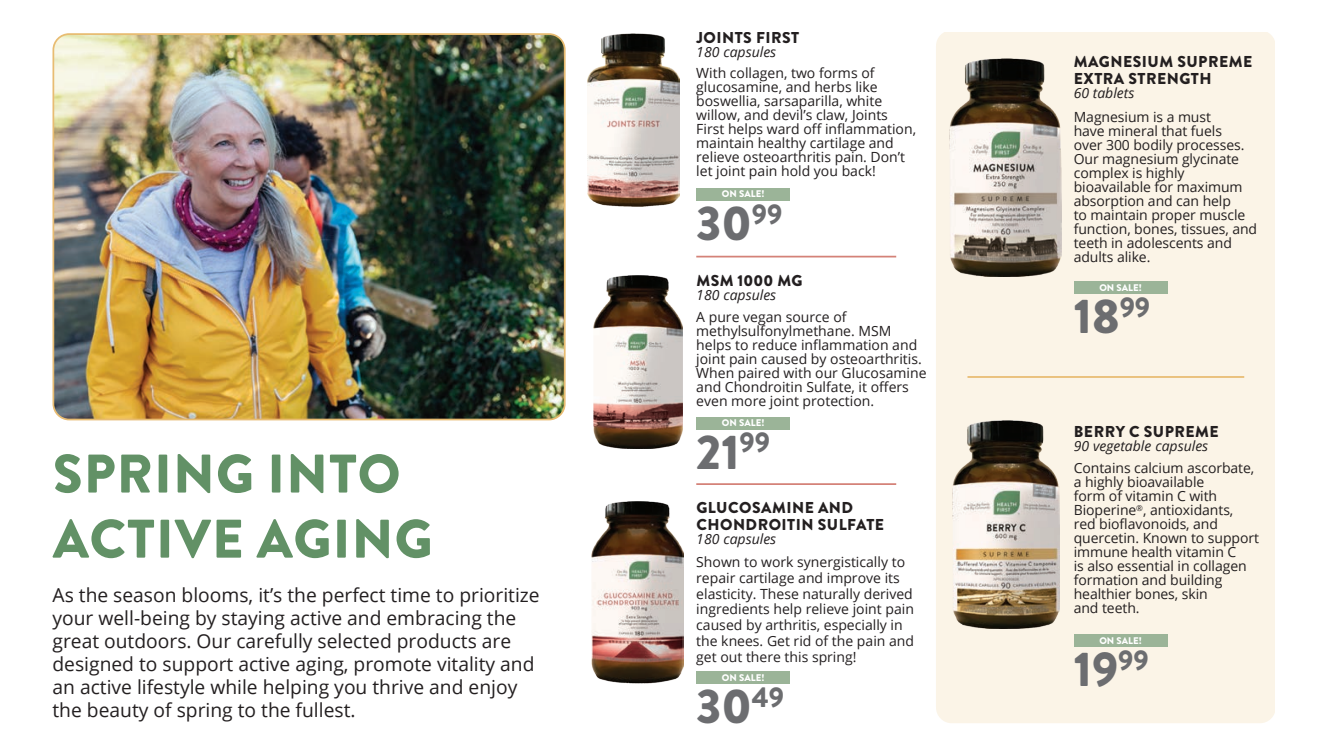
<style>
.page{position:relative;width:1323px;height:756px;background:#fff}
.page>*{position:absolute;margin:0;border:0;box-sizing:border-box;transform-origin:0 0}
.t1{font:900 54.25px/65.1px "Brandon Grotesque";letter-spacing:.02em;color:#629166}
.t2{font:900 48.82px "Brandon Grotesque";color:#6c6d70}
.t3{font:19.25px/23.1px "Open Sans";color:#231f20}
.t4{font:900 15.75px/16.6px "Brandon Grotesque";letter-spacing:.03em;color:#231f20}
.t5{font:14px/14px "Open Sans";color:#231f20}
.t6{font:italic 14px "Open Sans";color:#231f20}
.t7{font:900 9.62px "Brandon Grotesque";color:#fff}
</style>
<div class="page">
<div style="left:936px;top:30px;width:340px;height:693px;background:#fbf4e7;border-radius:16px"></div>
<img style="left:55px;top:36px;width:508px;height:384px">
<div style="left:52px;top:33px;width:514px;height:387px;border:2px solid #e8bc72;border-radius:16px"></div>
<div style="left:696px;top:671px;width:94px;height:13px;background:#9bb498"></div>
<div style="left:696px;top:417px;width:94px;height:12px;background:#9bb498"></div>
<div style="left:696px;top:188px;width:94px;height:13px;background:#9bb498"></div>
<div style="left:1074px;top:635px;width:93px;height:12px;background:#9bb498"></div>
<div style="left:1074px;top:281px;width:93px;height:13px;background:#9bb498"></div>
<img style="left:588px;top:34px;width:92px;height:173px">
<img style="left:593px;top:275px;width:89px;height:174px">
<img style="left:591px;top:502px;width:93px;height:181px">
<img style="left:949px;top:58px;width:113px;height:218px">
<img style="left:953px;top:420px;width:106px;height:208px">
<hr style="left:967px;top:376px;width:277px;height:2px;background:#e8bc72">
<hr style="left:696px;top:256px;width:200px;height:1px;background:#d48278">
<hr style="left:696px;top:483px;width:200px;height:2px;background:#d48278">
<div style="left:0;top:0;width:1323px;height:32px;background:#fff"></div>
<h1 class="t1" style="left:53px;top:442px;width:381px">SPRING INTO<br>ACTIVE AGING</h1>
<p class="t3" style="left:52px;top:583px;width:489px">As the season blooms, it’s the perfect time to prioritize your well-being by staying active and embracing the great outdoors. Our carefully selected products are designed to support active aging, promote vitality and an active lifestyle while helping you thrive and enjoy the beauty of spring to the fullest.</p>
<p class="t4" style="left:696px;top:29px;width:104px">JOINTS FIRST</p>
<p class="t6" style="left:696px;top:42px;width:81px">180 capsules</p>
<p class="t5" style="left:696px;top:66px;width:221px">With collagen, two forms of glucosamine, and herbs like boswellia, sarsaparilla, white willow, and devil’s claw, Joints<br>First helps ward off inflammation, maintain healthy cartilage and relieve osteoarthritis pain. Don’t let joint pain hold you back!</p>
<p class="t7" style="left:722px;top:187px;width:44px">ON SALE!</p>
<h2 class="t2" style="left:696px;top:188px;width:88px">30<sup>99</sup></h2>
<p class="t4" style="left:696px;top:273px;width:108px">MSM 1000 MG</p>
<p class="t6" style="left:696px;top:286px;width:81px">180 capsules</p>
<p class="t5" style="left:696px;top:310px;width:232px">A pure vegan source of methylsulfonylmethane. MSM helps to reduce inflammation and joint pain caused by osteoarthritis.<br>When paired with our Glucosamine and Chondroitin Sulfate, it offers even more joint protection.</p>
<p class="t7" style="left:722px;top:416px;width:44px">ON SALE!</p>
<h2 class="t2" style="left:696px;top:417px;width:75px">21<sup>99</sup></h2>
<p class="t4" style="left:696px;top:499px;width:189px">GLUCOSAMINE AND<br>CHONDROITIN SULFATE</p>
<p class="t6" style="left:696px;top:529px;width:81px">180 capsules</p>
<p class="t5" style="left:696px;top:554px;width:219px;line-height:15.8px">Shown to work synergistically to repair cartilage and improve its elasticity. These naturally derived ingredients help relieve joint pain caused by arthritis, especially in the knees. Get rid of the pain and get out there this spring!</p>
<p class="t7" style="left:722px;top:671px;width:44px">ON SALE!</p>
<h2 class="t2" style="left:696px;top:672px;width:89px">30<sup>49</sup></h2>
<p class="t4" style="left:1074px;top:54px;width:180px">MAGNESIUM SUPREME<br>EXTRA STRENGTH</p>
<p class="t6" style="left:1074px;top:83px;width:62px">60 tablets</p>
<p class="t5" style="left:1074px;top:110px;width:185px">Magnesium is a must<br>have mineral that fuels<br>over 300 bodily processes.<br>Our magnesium glycinate complex is highly bioavailable for maximum absorption and can help<br>to maintain proper muscle function, bones, tissues, and teeth in adolescents and adults alike.</p>
<p class="t7" style="left:1099px;top:280px;width:44px">ON SALE!</p>
<h2 class="t2" style="left:1074px;top:282px;width:78px">18<sup>99</sup></h2>
<p class="t4" style="left:1074px;top:424px;width:146px">BERRY C SUPREME</p>
<p class="t6" style="left:1074px;top:437px;width:136px">90 vegetable capsules</p>
<p class="t5" style="left:1074px;top:461px;width:187px">Contains calcium ascorbate, a highly bioavailable<br>form of vitamin C with<br>Bioperine<sup>®</sup>, antioxidants,<br>red bioflavonoids, and quercetin. Known to support immune health vitamin C<br>is also essential in collagen formation and building healthier bones, skin<br>and teeth.</p>
<p class="t7" style="left:1099px;top:634px;width:44px">ON SALE!</p>
<h2 class="t2" style="left:1074px;top:635px;width:77px">19<sup>99</sup></h2>
</div>
